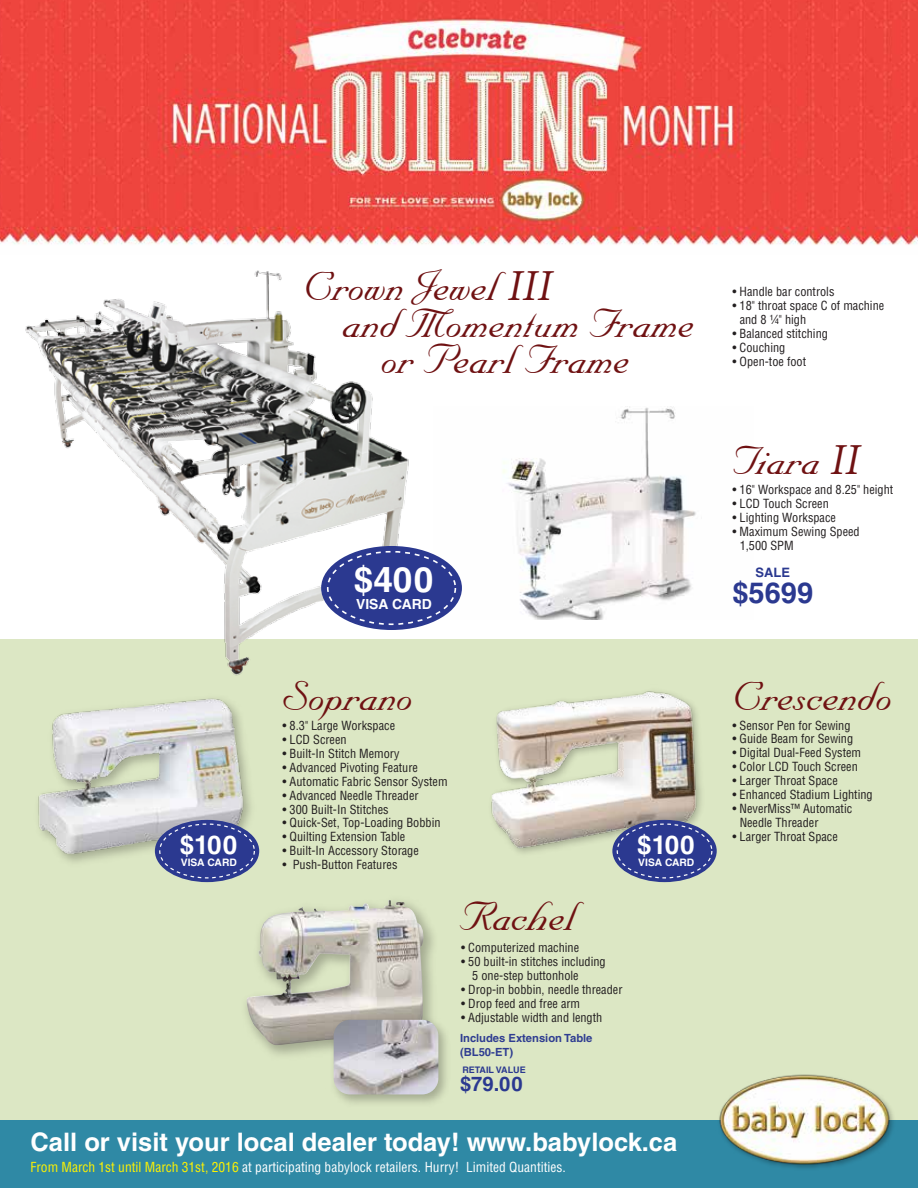
<style>
.page{position:relative;width:918px;height:1188px;background:#fff}
.page>*{position:absolute;margin:0;border:0;box-sizing:border-box;transform-origin:0 0}
.t1{font:48px "Nuptial Script";color:#6f1112}
.t2{font:700 35.1px "Helvetica LT Std";color:#fff}
.t3{font:700 29.1px "Helvetica LT Std";color:#2b3990}
.t4{font:700 25.95px "Helvetica LT Std";letter-spacing:-.005em;color:#fff}
.t5{font:700 25.5px "Helvetica LT Std";color:#fff}
.t6{font:700 20.25px "Helvetica LT Std";color:#2b3990}
.t7{font:700 13.95px "Helvetica LT Std";color:#fff}
.t8{font:condensed 13.5px "Helvetica LT Std";color:#fff}
.t9{font:700 12.9px "Helvetica LT Std";color:#2b3990}
.t10{font:condensed 12.3px/13.8px "Helvetica LT Std";color:#231f20}
.t11{font:700 11.25px/14.1px "Helvetica LT Std";color:#2b3990}
.t12{font:700 10.35px "Helvetica LT Std";color:#fff}
.t13{font:700 9px "Helvetica LT Std";color:#2b3990}
.s1{font-family:"Adobe Devanagari";font-style:italic}
.s2{color:#fff200}
</style>
<div class="page">
<div style="left:0;top:639px;width:918px;height:488px;background:#dce7c4"></div>
<div style="left:0;top:1120px;width:918px;height:68px;background:#2f89a5"></div>
<img style="left:719px;top:1074px;width:175px;height:94px">
<img style="left:36px;top:696px;width:211px;height:161px">
<img style="left:491px;top:691px;width:226px;height:172px">
<img style="left:245px;top:900px;width:189px;height:155px">
<img style="left:247px;top:900px;width:142px;height:139px">
<img style="left:434px;top:407px;width:262px;height:212px">
<img style="left:25px;top:270px;width:388px;height:406px">
<div style="left:321px;top:546px;width:141px;height:84px;background:#2b3990;border-radius:50%"></div>
<div style="left:327px;top:551px;width:129px;height:74px;border:2px dashed #fff;border-radius:50%"></div>
<div style="left:155px;top:820px;width:104px;height:62px;background:#2b3990;border-radius:50%"></div>
<div style="left:159px;top:824px;width:96px;height:54px;border:1px dashed #fff;border-radius:50%"></div>
<div style="left:612px;top:820px;width:105px;height:62px;background:#2b3990;border-radius:50%"></div>
<div style="left:617px;top:824px;width:95px;height:54px;border:1px dashed #fff;border-radius:50%"></div>
<img style="left:325px;top:1009px;width:122px;height:95px">
<img style="left:334px;top:1020px;width:104px;height:74px">
<img style="left:0;top:0;width:918px;height:245px">
<h1 class="t1" style="left:303px;top:260px;width:250px">Crown Jewel <span class="s1">III</span></h1>
<h1 class="t1" style="left:343px;top:296px;width:353px">and Momentum Frame</h1>
<h1 class="t1" style="left:382px;top:333px;width:249px">or Pearl Frame</h1>
<h3 class="t4" style="left:180px;top:829px;width:59px">$100</h3>
<p class="t12" style="left:181px;top:856px;width:58px">VISA CARD</p>
<h2 class="t2" style="left:354px;top:558px;width:81px">$400</h2>
<p class="t7" style="left:356px;top:595px;width:77px">VISA CARD</p>
<h1 class="t1" style="left:282px;top:669px;width:132px">Soprano</h1>
<p class="t10" style="left:282px;top:719px;width:114px">• 8.3" Large Workspace</p>
<p class="t10" style="left:282px;top:733px;width:66px">• LCD Screen</p>
<p class="t10" style="left:282px;top:747px;width:119px">• Built-In Stitch Memory</p>
<p class="t10" style="left:282px;top:760px;width:137px">• Advanced Pivoting Feature</p>
<p class="t10" style="left:282px;top:774px;width:167px">• Automatic Fabric Sensor System</p>
<p class="t10" style="left:282px;top:788px;width:138px">• Advanced Needle Threader</p>
<p class="t10" style="left:282px;top:802px;width:108px">• 300 Built-In Stitches</p>
<p class="t10" style="left:282px;top:816px;width:160px">• Quick-Set, Top-Loading Bobbin</p>
<p class="t10" style="left:282px;top:830px;width:124px">• Quilting Extension Table</p>
<p class="t10" style="left:282px;top:844px;width:138px">• Built-In Accessory Storage</p>
<p class="t10" style="left:282px;top:858px;width:116px">• Push-Button Features</p>
<h1 class="t1" style="left:461px;top:890px;width:116px">Rachel</h1>
<p class="t10" style="left:461px;top:941px;width:120px">• Computerized machine</p>
<p class="t10" style="left:472px;top:955px;width:135px;text-indent:-11px">• 50 built-in stitches including<br>5 one-step buttonhole</p>
<p class="t10" style="left:461px;top:983px;width:163px">• Drop-in bobbin, needle threader</p>
<p class="t10" style="left:461px;top:996px;width:121px">• Drop feed and free arm</p>
<p class="t10" style="left:461px;top:1010px;width:143px">• Adjustable width and length</p>
<p class="t11" style="left:460px;top:1030px;width:134px">Includes Extension Table (BL50-ET)</p>
<p class="t13" style="left:462px;top:1064px;width:65px">RETAIL VALUE</p>
<h3 class="t6" style="left:460px;top:1071px;width:64px">$79.00</h3>
<h3 class="t4" style="left:637px;top:829px;width:59px">$100</h3>
<p class="t12" style="left:638px;top:856px;width:58px">VISA CARD</p>
<h3 class="t5" style="left:30px;top:1126px;width:648px">Call or visit your local dealer today! www.babylock.ca</h3>
<p class="t8" style="left:30px;top:1159px;width:537px"><span class="s2">From March 1st until March 31st, 2016</span> at participating babylock retailers. Hurry! Limited Quantities.</p>
<p class="t10" style="left:732px;top:285px;width:103px">• Handle bar controls</p>
<p class="t10" style="left:740px;top:299px;width:146px;text-indent:-7px">• 18" throat space C of machine and 8 ¼" high</p>
<p class="t10" style="left:732px;top:326px;width:97px">• Balanced stitching</p>
<p class="t10" style="left:732px;top:340px;width:54px">• Couching</p>
<p class="t10" style="left:732px;top:354px;width:75px">• Open-toe foot</p>
<h1 class="t1" style="left:732px;top:434px;width:129px">Tiara <span class="s1">II</span></h1>
<p class="t10" style="left:732px;top:483px;width:162px">• 16" Workspace and 8.25" height</p>
<p class="t10" style="left:732px;top:496px;width:98px">• LCD Touch Screen</p>
<p class="t10" style="left:732px;top:510px;width:105px">• Lighting Workspace</p>
<p class="t10" style="left:740px;top:524px;width:122px;text-indent:-7px">• Maximum Sewing Speed<br>1,500 SPM</p>
<p class="t9" style="left:756px;top:565px;width:36px">SALE</p>
<h3 class="t3" style="left:732px;top:575px;width:82px">$5699</h3>
<h1 class="t1" style="left:732px;top:669px;width:161px">Crescendo</h1>
<p class="t10" style="left:732px;top:718px;width:120px">• Sensor Pen for Sewing</p>
<p class="t10" style="left:732px;top:732px;width:122px">• Guide Beam for Sewing</p>
<p class="t10" style="left:732px;top:746px;width:130px">• Digital Dual-Feed System</p>
<p class="t10" style="left:732px;top:760px;width:127px">• Color LCD Touch Screen</p>
<p class="t10" style="left:732px;top:774px;width:107px">• Larger Throat Space</p>
<p class="t10" style="left:732px;top:787px;width:142px">• Enhanced Stadium Lighting</p>
<p class="t10" style="left:740px;top:801px;width:114px;text-indent:-7px">• NeverMiss™ Automatic<br>Needle Threader</p>
<p class="t10" style="left:732px;top:829px;width:107px">• Larger Throat Space</p>
</div>
